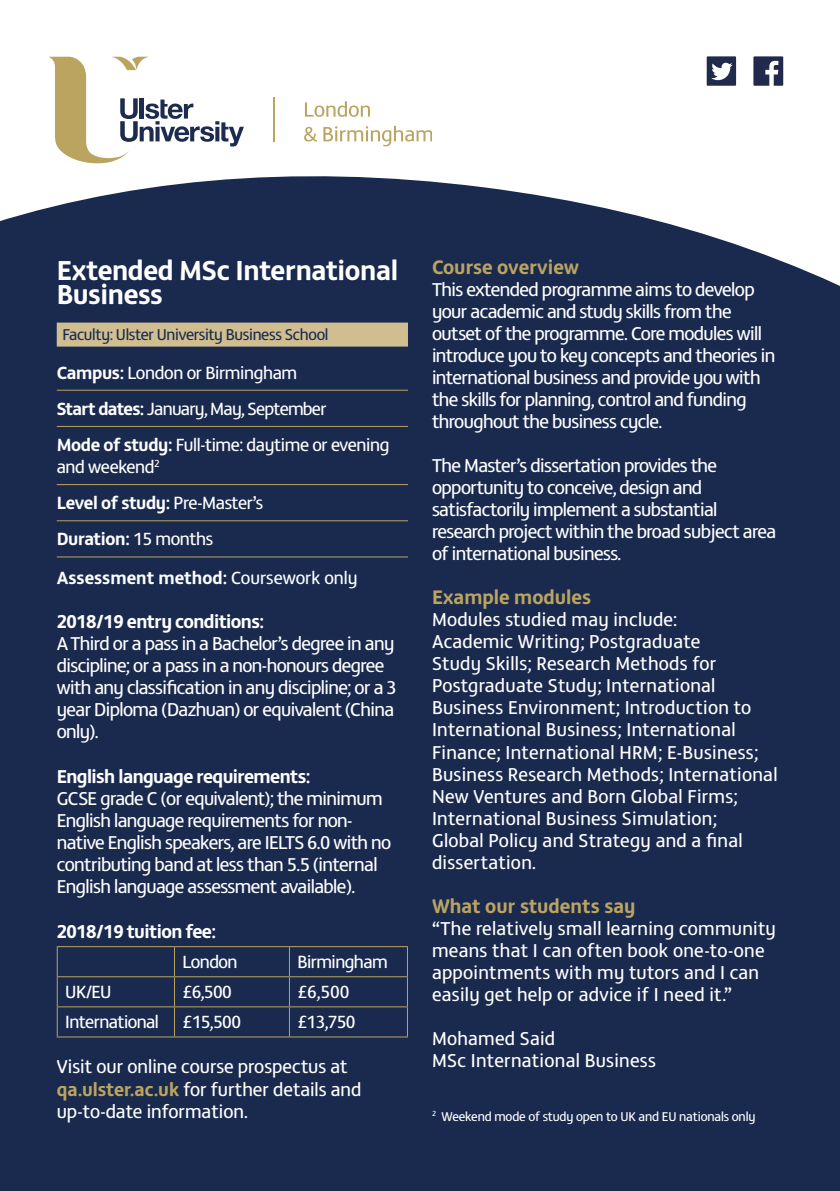
<style>
.page{position:relative;width:840px;height:1191px;background:#fff}
.page>*{position:absolute;margin:0;border:0;box-sizing:border-box;transform-origin:0 0}
.t1{font:700 28px/24px "FS Matthew";letter-spacing:-.015em;color:#fff}
.t2{font:700 20px "FS Matthew";color:#bba460}
.t3{font:19px/22px "FS Matthew";letter-spacing:-.03em;color:#fff}
.t4{font:19px/22px "FS Matthew";letter-spacing:.015em;color:#fff}
.t5{font:19px/22px "FS Matthew";color:#fff}
.t6{font:700 19px "FS Matthew";letter-spacing:-.03em;color:#fff}
.t7{font:18px/36.2px "FS Matthew";letter-spacing:-.03em;color:#fff}
.t8{font:700 18px "FS Matthew";color:#fff}
.t9{font:16px "FS Matthew";letter-spacing:-.02em;color:#1a2a4f}
.t10{font:13px "FS Matthew";letter-spacing:-.01em;color:#fff}
.s1{font-weight:700}
.s2{font-weight:400}
.s3{font-weight:700;color:#bba460}
</style>
<div class="page">
<div style="left:0;top:141px;width:839px;height:1050px;background:#1a2a4f"></div>
<div style="left:57px;top:322px;width:351px;height:24px;background:#d0be90"></div>
<hr style="left:57px;top:390px;width:351px;height:1px;background:#bba461">
<hr style="left:57px;top:426px;width:351px;height:1px;background:#bba461">
<hr style="left:57px;top:484px;width:351px;height:1px;background:#bba461">
<hr style="left:57px;top:520px;width:351px;height:1px;background:#bba461">
<hr style="left:57px;top:556px;width:351px;height:1px;background:#bba461">
<hr style="left:57px;top:946px;width:117px;height:1px;background:#bba460">
<hr style="left:174px;top:946px;width:116px;height:1px;background:#bba460">
<hr style="left:57px;top:976px;width:117px;height:1px;background:#bba460">
<hr style="left:174px;top:976px;width:115px;height:1px;background:#bba460">
<hr style="left:289px;top:976px;width:119px;height:1px;background:#bba460">
<hr style="left:57px;top:1006px;width:117px;height:1px;background:#bba460">
<svg style="left:57px;top:947px;width:1px;height:89px"></svg>
<hr style="left:174px;top:1006px;width:115px;height:1px;background:#bba460">
<svg style="left:174px;top:947px;width:1px;height:89px"></svg>
<hr style="left:289px;top:1006px;width:119px;height:1px;background:#bba460">
<svg style="left:289px;top:947px;width:1px;height:89px"></svg>
<hr style="left:57px;top:1036px;width:117px;height:1px;background:#bba460">
<hr style="left:174px;top:1036px;width:115px;height:1px;background:#bba460">
<hr style="left:289px;top:1036px;width:119px;height:1px;background:#bba460">
<hr style="left:290px;top:946px;width:118px;height:1px;background:#bba461">
<svg style="left:407px;top:947px;width:1px;height:89px"></svg>
<hr style="left:273px;top:97px;width:1px;height:44px;background:#bba460">
<svg style="left:49px;top:56px;width:197px;height:107px"></svg>
<svg style="left:305px;top:101px;width:65px;height:16px"></svg>
<svg style="left:304px;top:127px;width:13px;height:15px"></svg>
<svg style="left:323px;top:126px;width:109px;height:20px"></svg>
<svg style="left:753px;top:56px;width:29px;height:30px"></svg>
<svg style="left:706px;top:56px;width:29px;height:30px"></svg>
<h1 class="t1" style="left:57px;top:256px;width:342px">Extended MSc International<br>Business</h1>
<p class="t9" style="left:62px;top:322px;width:267px">Faculty: Ulster University Business School</p>
<p class="t7" style="left:57px;top:353px;width:334px"><span class="s1">Campus:</span> London or Birmingham<br><span class="s1">Start dates:</span> January, May, September<br><span class="s1">Mode of study:</span> Full-time: daytime or evening</p>
<p class="t7" style="left:57px;top:447px;width:208px">and weekend<sup>2<br></sup><span class="s1">Level of study:</span> Pre-Master’s<br><span class="s1">Duration:</span> 15 months</p>
<p class="t8" style="left:57px;top:564px;width:302px">Assessment method: <span class="s2">Coursework only</span></p>
<p class="t6" style="left:57px;top:606px;width:209px">2018/19 entry conditions:</p>
<p class="t3" style="left:57px;top:631px;width:341px">A Third or a pass in a Bachelor’s degree in any discipline; or a pass in a non-honours degree with any classification in any discipline; or a 3 year Diploma (Dazhuan) or equivalent (China only).</p>
<p class="t6" style="left:57px;top:760px;width:255px">English language requirements:</p>
<p class="t3" style="left:57px;top:785px;width:336px">GCSE grade C (or equivalent); the minimum English language requirements for non&shy;native English speakers, are IELTS 6.0 with no contributing band at less than 5.5 (internal English language assessment available).</p>
<p class="t6" style="left:57px;top:916px;width:161px">2018/19 tuition fee:</p>
<p class="t7" style="left:182px;top:942px;width:57px">London</p>
<p class="t7" style="left:297px;top:942px;width:92px">Birmingham</p>
<p class="t7" style="left:65px;top:972px;width:48px">UK/EU</p>
<p class="t7" style="left:182px;top:972px;width:51px">£6,500</p>
<p class="t7" style="left:297px;top:972px;width:54px">£6,500</p>
<p class="t7" style="left:65px;top:1002px;width:95px">International</p>
<p class="t7" style="left:182px;top:1002px;width:60px">£15,500</p>
<p class="t7" style="left:297px;top:1002px;width:60px">£13,750</p>
<p class="t5" style="left:57px;top:1054px;width:306px">Visit our online course prospectus at <span class="s3">qa.ulster.ac.uk</span> for further details and up-to-date information.</p>
<p class="t2" style="left:432px;top:251px;width:149px">Course overview</p>
<p class="t3" style="left:432px;top:277px;width:344px">This extended programme aims to develop your academic and study skills from the outset of the programme. Core modules will introduce you to key concepts and theories in international business and provide you with the skills for planning, control and funding throughout the business cycle.</p>
<p class="t3" style="left:432px;top:453px;width:345px">The Master’s dissertation provides the opportunity to conceive, design and satisfactorily implement a substantial research project within the broad subject area of international business.</p>
<p class="t2" style="left:432px;top:581px;width:160px">Example modules</p>
<p class="t4" style="left:432px;top:607px;width:347px">Modules studied may include:<br>Academic Writing; Postgraduate<br>Study Skills; Research Methods for Postgraduate Study; International Business Environment; Introduction to International Business; International Finance; International HRM; E-Business; Business Research Methods; International New Ventures and Born Global Firms; International Business Simulation;<br>Global Policy and Strategy and a final dissertation.</p>
<p class="t2" style="left:432px;top:889px;width:205px">What our students say</p>
<p class="t4" style="left:432px;top:915px;width:345px">“The relatively small learning community means that I can often book one-to-one appointments with my tutors and I can easily get help or advice if I need it.”</p>
<p class="t4" style="left:432px;top:1025px;width:225px">Mohamed Said<br>MSc International Business</p>
<p class="t10" style="left:432px;top:1106px;width:325px"><sup>2</sup> Weekend mode of study open to UK and EU nationals only</p>
</div>
